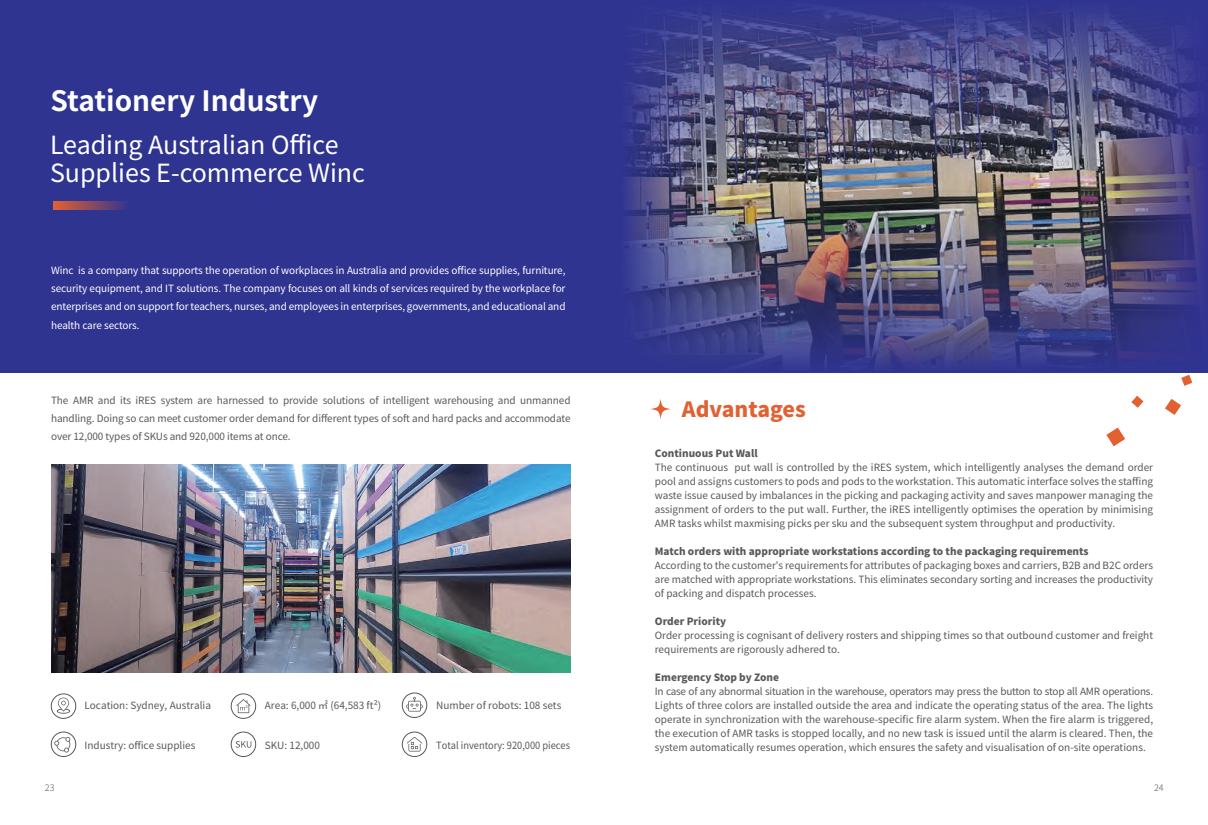
<style>
.page{position:relative;width:1208px;height:825px;background:#fff}
.page>*{position:absolute;margin:0;border:0;box-sizing:border-box;transform-origin:0 0}
.t1{font:700 28px "Source Han Sans CN";color:#fff}
.t2{font:25px/28px "Source Han Sans CN";color:#fff}
.t3{font:800 21px "Source Han Sans CN";color:#e16133}
.t4{font:10px/14px "Source Han Sans CN";color:#57585a;text-align:justify}
.t5{font:10px/18px "Source Han Sans CN";letter-spacing:-.01em;color:#fff;text-align:justify}
.t6{font:800 10px "Source Han Sans CN";color:#57585a}
.t7{font:10px "Source Han Sans CN";color:#57585a;scale:.93 1}
.t8{font:300 9px "Source Han Sans CN";color:#57585a}
</style>
<div class="page">
<div style="left:0;top:0;width:621px;height:373px;background:#2f3491"></div>
<svg style="left:53px;top:201px;width:73px;height:9px"></svg>
<svg style="left:1106px;top:427px;width:19px;height:19px"></svg>
<svg style="left:1165px;top:399px;width:16px;height:16px"></svg>
<svg style="left:1131px;top:396px;width:12px;height:12px"></svg>
<svg style="left:1181px;top:375px;width:11px;height:11px"></svg>
<svg style="left:230px;top:693px;width:27px;height:26px"></svg>
<svg style="left:401px;top:731px;width:27px;height:26px"></svg>
<svg style="left:230px;top:731px;width:27px;height:26px"></svg>
<svg style="left:401px;top:692px;width:27px;height:26px"></svg>
<svg style="left:50px;top:693px;width:27px;height:26px"></svg>
<svg style="left:50px;top:731px;width:27px;height:26px"></svg>
<svg style="left:650px;top:399px;width:21px;height:20px"></svg>
<svg style="left:1098px;top:0;width:110px;height:190px"></svg>
<img style="left:621px;top:190px;width:587px;height:183px">
<img style="left:621px;top:0;width:586px;height:183px">
<img style="left:51px;top:465px;width:519px;height:208px">
<h1 class="t1" style="left:51px;top:86px;width:269px">Stationery Industry</h1>
<h2 class="t2" style="left:50px;top:131px;width:316px">Leading Australian Office<br>Supplies E-commerce Winc</h2>
<p class="t5" style="left:51px;top:262px;width:516px">Winc is a company that supports the operation of workplaces in Australia and provides office supplies, furniture, security equipment, and IT solutions. The company focuses on all kinds of services required by the workplace for enterprises and on support for teachers, nurses, and employees in enterprises, governments, and educational and health care sectors.</p>
<p class="t4" style="left:51px;top:391px;width:521px;line-height:18px">The AMR and its iRES system are harnessed to provide solutions of intelligent warehousing and unmanned handling. Doing so can meet customer order demand for different types of soft and hard packs and accommodate over 12,000 types of SKUs and 920,000 items at once.</p>
<p class="t4" style="left:84px;top:699px;width:128px">Location: Sydney, Australia</p>
<p class="t4" style="left:84px;top:738px;width:112px">Industry: office supplies</p>
<p class="t4" style="left:265px;top:699px;width:118px">Area: 6,000 ㎡ (64,583 ft²)</p>
<p class="t4" style="left:436px;top:699px;width:127px">Number of robots: 108 sets</p>
<p class="t4" style="left:265px;top:738px;width:57px">SKU: 12,000</p>
<p class="t7" style="left:436px;top:740px;width:145px">Total inventory: 920,000 pieces</p>
<h3 class="t3" style="left:682px;top:398px;width:125px">Advantages</h3>
<p class="t6" style="left:655px;top:449px;width:104px">Continuous Put Wall</p>
<p class="t4" style="left:655px;top:461px;width:500px">The continuous put wall is controlled by the iRES system, which intelligently analyses the demand order pool and assigns customers to pods and pods to the workstation. This automatic interface solves the staffing waste issue caused by imbalances in the picking and packaging activity and saves manpower managing the assignment of orders to the put wall. Further, the iRES intelligently optimises the operation by minimising AMR tasks whilst maxmising picks per sku and the subsequent system throughput and productivity.</p>
<p class="t6" style="left:655px;top:547px;width:435px">Match orders with appropriate workstations according to the packaging requirements</p>
<p class="t4" style="left:655px;top:559px;width:500px">According to the customer's requirements for attributes of packaging boxes and carriers, B2B and B2C orders are matched with appropriate workstations. This eliminates secondary sorting and increases the productivity of packing and dispatch processes.</p>
<p class="t6" style="left:655px;top:617px;width:73px">Order Priority</p>
<p class="t4" style="left:655px;top:629px;width:500px">Order processing is cognisant of delivery rosters and shipping times so that outbound customer and freight requirements are rigorously adhered to.</p>
<p class="t6" style="left:655px;top:673px;width:126px">Emergency Stop by Zone</p>
<p class="t4" style="left:655px;top:685px;width:500px">In case of any abnormal situation in the warehouse, operators may press the button to stop all AMR operations.<br>Lights of three colors are installed outside the area and indicate the operating status of the area. The lights operate in synchronization with the warehouse-specific fire alarm system. When the fire alarm is triggered, the execution of AMR tasks is stopped locally, and no new task is issued until the alarm is cleared. Then, the system automatically resumes operation, which ensures the safety and visualisation of on-site operations.</p>
<p class="t8" style="left:45px;top:782px;width:11px">23</p>
<p class="t8" style="left:1154px;top:782px;width:11px">24</p>
</div>
